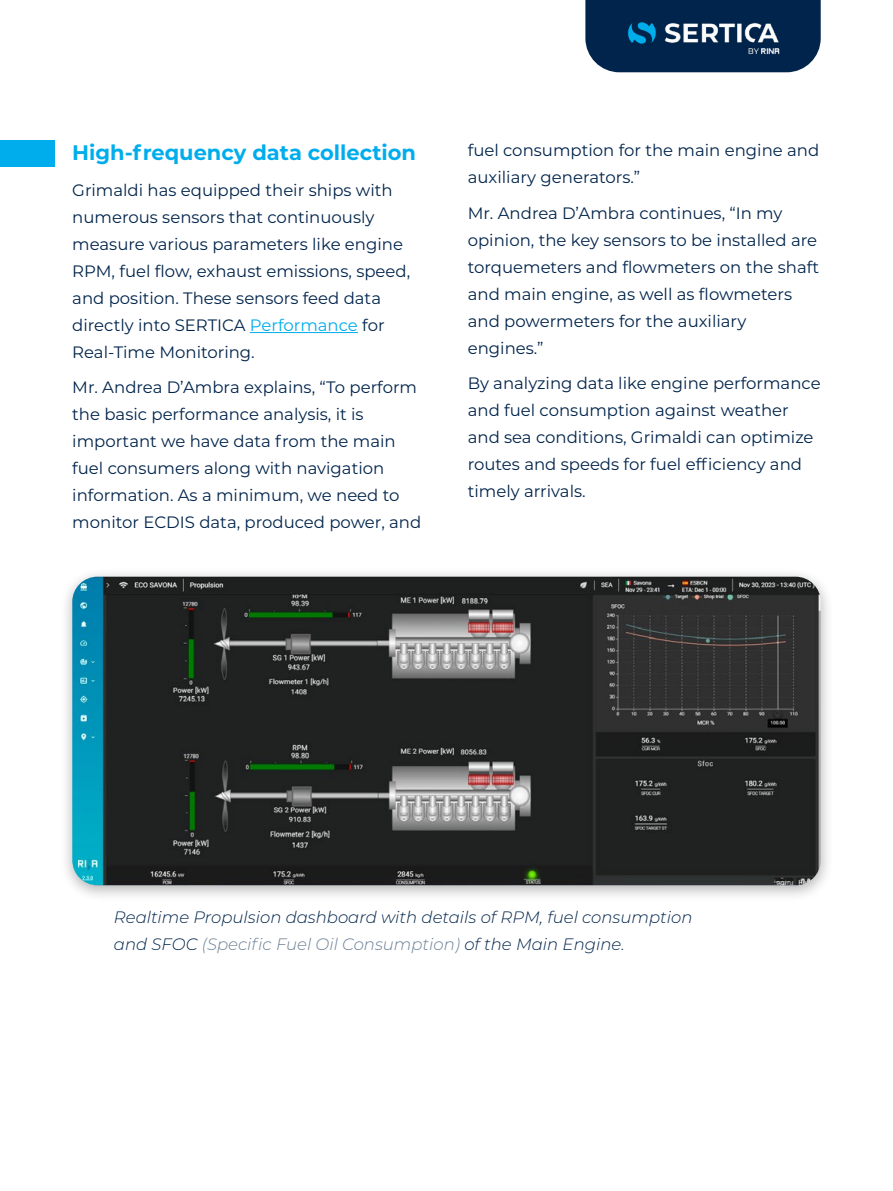
<style>
.page{position:relative;width:893px;height:1191px;background:#fff}
.page>*{position:absolute;margin:0;border:0;box-sizing:border-box;transform-origin:0 0}
.t1{font:700 21px "Montserrat";color:#00adec}
.t2{font:16.5px/27px "Montserrat";color:#00244b}
.t3{font:italic 300 16.5px/27px "Montserrat";color:#00244b}
.s1{color:#00adec}
.s2{color:#6c8095}
</style>
<div class="page">
<hr style="left:250px;top:332px;width:108px;height:1px;background:#00adec">
<div style="left:0;top:140px;width:55px;height:27px;background:#00adec"></div>
<div style="left:59px;top:567px;width:775px;height:335px;background:#000;opacity:.3"></div>
<img style="left:72px;top:576px;width:749px;height:309px">
<div style="left:585px;top:0;width:236px;height:72px;background:#00244b"></div>
<img style="left:625px;top:17px;width:156px;height:38px">
<p class="t1" style="left:72px;top:138px;width:345px">High-frequency data collection</p>
<p class="t2" style="left:72px;top:176px;width:339px">Grimaldi has equipped their ships with numerous sensors that continuously measure various parameters like engine RPM, fuel flow, exhaust emissions, speed, and position. These sensors feed data directly into SERTICA <span class="s1">Performance</span> for Real-Time Monitoring.</p>
<p class="t2" style="left:72px;top:373px;width:351px">Mr. Andrea D’Ambra explains, “To perform the basic performance analysis, it is important we have data from the main fuel consumers along with navigation information. As a minimum, we need to monitor ECDIS data, produced power, and</p>
<p class="t2" style="left:468px;top:136px;width:353px">fuel consumption for the main engine and auxiliary generators.”</p>
<p class="t2" style="left:468px;top:198px;width:353px">Mr. Andrea D’Ambra continues, “In my opinion, the key sensors to be installed are torquemeters and flowmeters on the shaft and main engine, as well as flowmeters and powermeters for the auxiliary engines.”</p>
<p class="t2" style="left:468px;top:369px;width:354px">By analyzing data like engine performance and fuel consumption against weather and sea conditions, Grimaldi can optimize routes and speeds for fuel efficiency and timely arrivals.</p>
<p class="t3" style="left:114px;top:902px;width:580px">Realtime Propulsion dashboard with details of RPM, fuel consumption and SFOC <span class="s2">(Specific Fuel Oil Consumption)</span> of the Main Engine.</p>
</div>
